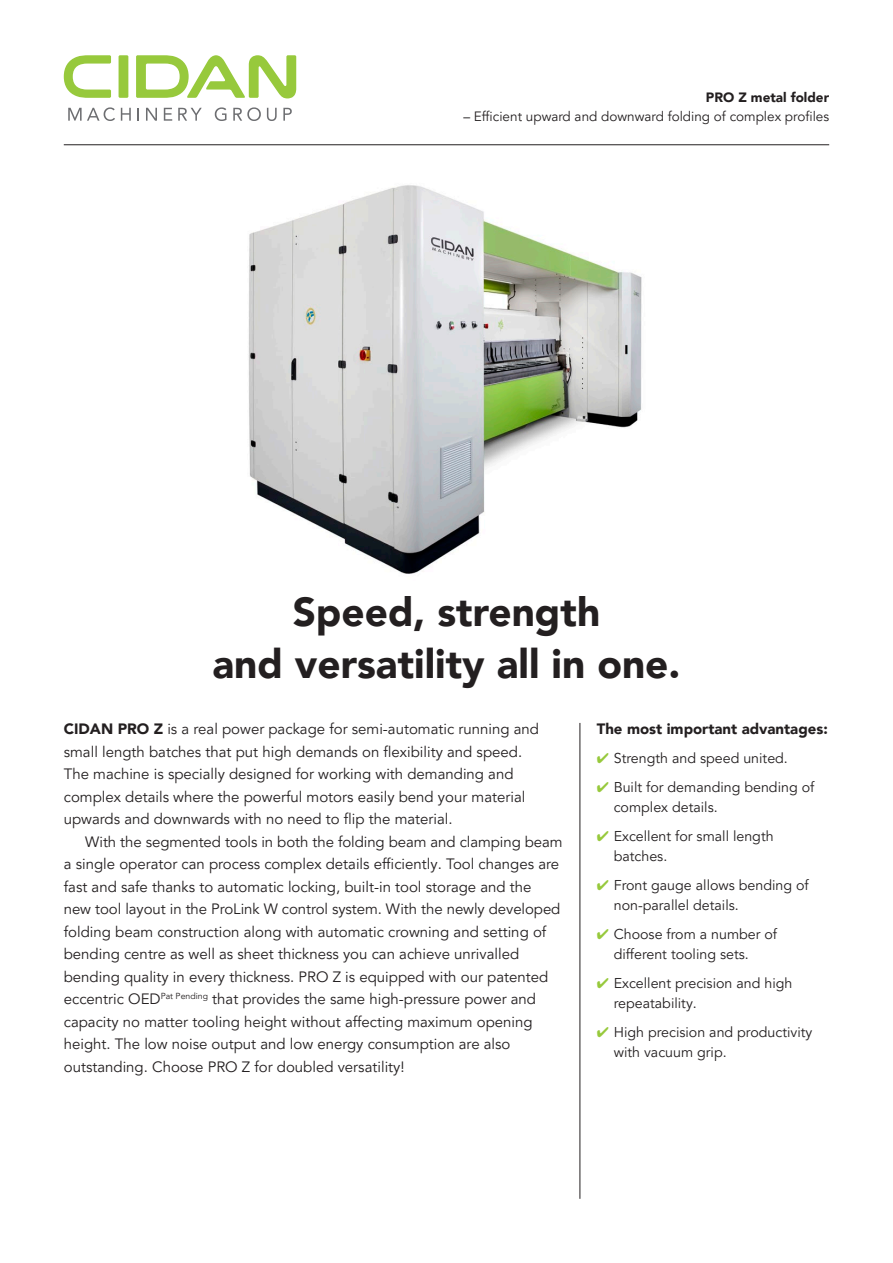
<style>
.page{position:relative;width:893px;height:1263px;background:#fff}
.page>*{position:absolute;margin:0;border:0;box-sizing:border-box;transform-origin:0 0}
.t1{font:900 40.5px/52.5px "Avenir LT Pro";color:#231f20;text-align:center}
.t2{font:15px/22.5px "Avenir LT Pro";color:#231f20}
.t3{font:900 15px "Avenir LT Pro";color:#231f20}
.t4{font:14.25px/20.2px "Avenir LT Pro";color:#231f20}
.t5{font:13.5px "Avenir LT Pro";color:#231f20}
.t6{font:900 13.5px "Avenir LT Pro";color:#231f20}
.s1{font-weight:900}
.s2{color:#97c93c}
</style>
<div class="page">
<hr style="left:64px;top:144px;width:765px;height:1px;background:#231f20">
<svg style="left:68px;top:107px;width:47px;height:14px"></svg>
<svg style="left:121px;top:108px;width:10px;height:13px"></svg>
<svg style="left:138px;top:108px;width:1px;height:13px"></svg>
<svg style="left:146px;top:108px;width:11px;height:13px"></svg>
<svg style="left:164px;top:108px;width:8px;height:13px"></svg>
<svg style="left:178px;top:108px;width:24px;height:13px"></svg>
<svg style="left:215px;top:107px;width:11px;height:14px"></svg>
<svg style="left:233px;top:107px;width:28px;height:14px"></svg>
<svg style="left:267px;top:108px;width:10px;height:13px"></svg>
<svg style="left:283px;top:108px;width:9px;height:13px"></svg>
<svg style="left:64px;top:55px;width:47px;height:43px"></svg>
<div style="left:119px;top:55px;width:9px;height:43px;background:#97c93c;border-radius:3px"></div>
<svg style="left:136px;top:55px;width:160px;height:43px"></svg>
<hr style="left:580px;top:723px;width:1px;height:476px;background:#231f20">
<img style="left:248px;top:185px;width:394px;height:389px">
<p class="t6" style="left:706px;top:91px;width:125px">PRO Z metal folder</p>
<p class="t5" style="left:463px;top:108px;width:367px">– Efficient upward and downward folding of complex profiles</p>
<h1 class="t1" style="left:212px;top:589px;width:470px">Speed, strength<br>and versatility all in one.</h1>
<p class="t2" style="left:64px;top:719px;width:477px"><span class="s1">CIDAN PRO Z</span> is a real power package for semi-automatic running and small length batches that put high demands on flexibility and speed.<br>The machine is specially designed for working with demanding and complex details where the powerful motors easily bend your material upwards and downwards with no need to flip the material.</p>
<p class="t2" style="left:64px;top:832px;width:500px;text-indent:21px">With the segmented tools in both the folding beam and clamping beam a single operator can process complex details efficiently. Tool changes are fast and safe thanks to automatic locking, built-in tool storage and the<br>new tool layout in the ProLink W control system. With the newly developed folding beam construction along with automatic crowning and setting of bending centre as well as sheet thickness you can achieve unrivalled bending quality in every thickness. PRO Z is equipped with our patented eccentric OED<sup>Pat</sup> <sup>Pending</sup> that provides the same high- pressure power and capacity no matter tooling height without affecting maximum opening height. The low noise output and low energy consumption are also outstanding. Choose PRO Z for doubled versatility!</p>
<p class="t3" style="left:597px;top:723px;width:233px">The most important advantages:</p>
<p class="t4" style="left:597px;top:748px;width:193px"><span class="s2">✔</span> Strength and speed united.</p>
<p class="t4" style="left:614px;top:778px;width:202px;text-indent:-17px"><span class="s2">✔</span> Built for demanding bending of complex details.</p>
<p class="t4" style="left:614px;top:826px;width:161px;text-indent:-17px"><span class="s2">✔</span> Excellent for small length batches.</p>
<p class="t4" style="left:614px;top:876px;width:197px;text-indent:-17px"><span class="s2">✔</span> Front gauge allows bending of non-parallel details.</p>
<p class="t4" style="left:614px;top:924px;width:165px;text-indent:-17px"><span class="s2">✔</span> Choose from a number of different tooling sets.</p>
<p class="t4" style="left:614px;top:973px;width:180px;text-indent:-17px"><span class="s2">✔</span> Excellent precision and high repeatability.</p>
<p class="t4" style="left:614px;top:1022px;width:200px;text-indent:-17px"><span class="s2">✔</span> High precision and productivity with vacuum grip.</p>
</div>
